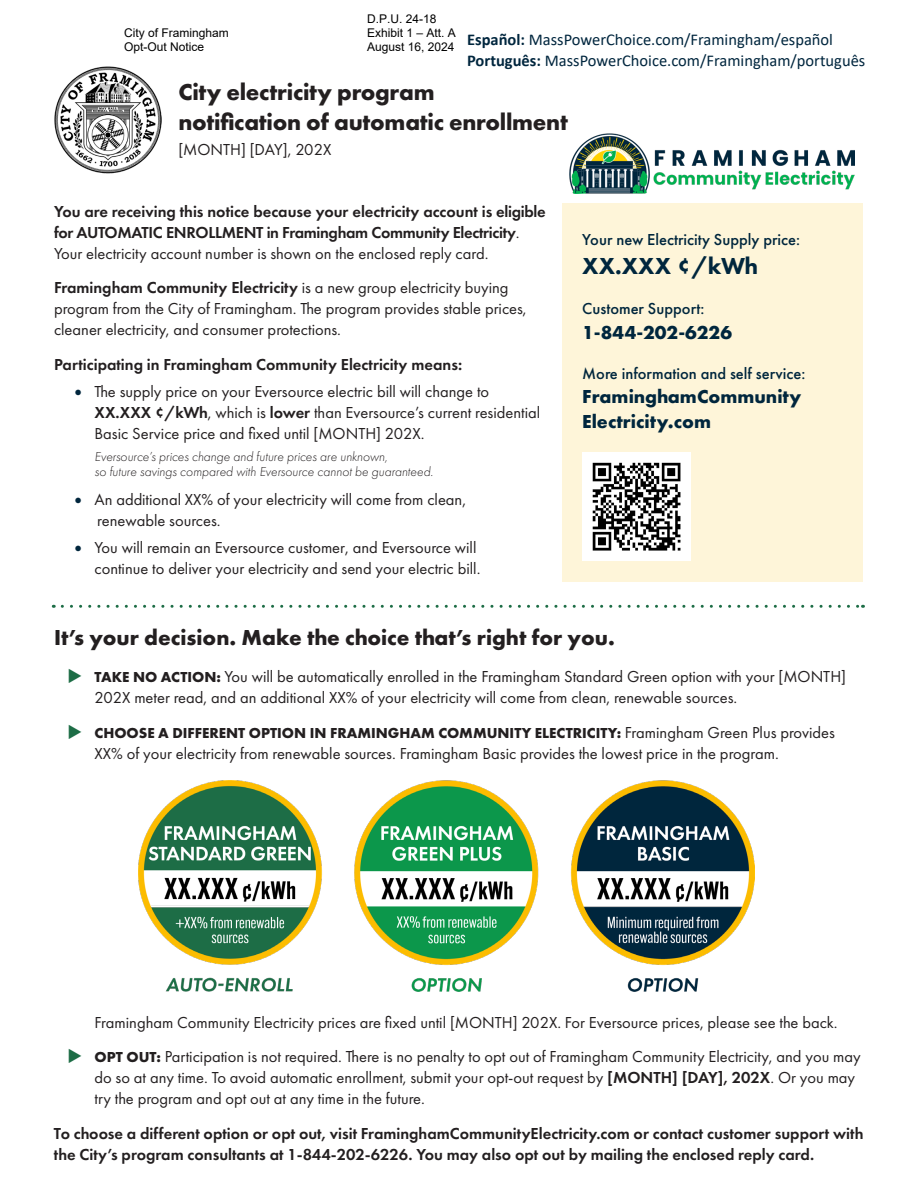
<style>
.page{position:relative;width:918px;height:1188px;background:#fff}
.page>*{position:absolute;margin:0;border:0;box-sizing:border-box;transform-origin:0 0}
.t1{font:700 24px/30px "Futura PT";letter-spacing:-.01em;color:#231f20}
.t2{font:800 24px "Futura PT";color:#00263d}
.B-head{font:700 22.5px "Futura PT";color:#231f20}
.t3{font:700 19.5px/25.2px "Futura PT";color:#00263d}
.text{font:16.5px/21px "Futura PT";color:#231f20}
.Text-_Demi_weight{font:600 16.5px/21px "Futura PT";color:#231f20}
.Text-_Demi_weight-2{font:600 16.5px/21px "Futura PT";letter-spacing:-.02em;color:#231f20}
.t4{font:16.5px "Calibri";color:#00263e}
.t5{font:500 16.5px "Futura PT";color:#00263d}
.text-2{font:600 16.5px "Futura PT";color:#231f20}
.text-3{font:700 15px "Futura PT";color:#231f20}
.text-4{font:italic 300 13.5px/15px "Futura PT";color:#231f20}
.t6{font:12px/14.4px "Arial";color:#000}
.s1{font-weight:700}
.s2{font-weight:400}
.s3{font-weight:600}
.s4{font-family:"Minion Pro";font-size:21px;color:#00263d}
.s5{color:#1d6d46}
.s6{font-weight:700;font-size:15px}
.s7{font-weight:400;font-size:16.5px}
</style>
<div class="page">
<div style="left:562px;top:203px;width:300px;height:378px;background:#fef5d9"></div>
<svg style="left:62px;top:605px;width:801px;height:3px"></svg>
<img style="left:54px;top:66px;width:108px;height:108px">
<img style="left:582px;top:452px;width:108px;height:108px">
<img style="left:570px;top:133px;width:284px;height:61px">
<img style="left:138px;top:781px;width:617px;height:211px">
<p class="t6" style="left:124px;top:26px;width:106px">City of Framingham<br>Opt-Out Notice</p>
<p class="t6" style="left:367px;top:11px;width:90px">D.P.U. 24-18<br>Exhibit 1 – Att. A<br>August 16, 2024</p>
<p class="t4" style="left:467px;top:28px;width:367px"><span class="s1">Español:</span> MassPowerChoice.com/Framingham/español</p>
<p class="t4" style="left:467px;top:49px;width:400px"><span class="s1">Português:</span> MassPowerChoice.com/Framingham/português</p>
<p class="t1" style="left:178px;top:76px;width:391px">City electricity program<br>notification of automatic enrollment</p>
<p class="text" style="left:178px;top:139px;width:154px">[MONTH] [DAY], 202X</p>
<p class="Text-_Demi_weight-2" style="left:54px;top:200px;width:493px">You are receiving this notice because your electricity account is eligible for AUTOMATIC ENROLLMENT in Framingham Community Electricity<span class="s2">.<br>Your electricity account number is shown on the enclosed reply card.</span></p>
<p class="text" style="left:54px;top:277px;width:474px"><span class="s3">Framingham Community Electricity</span> is a new group electricity buying program from the City of Framingham. The program provides stable prices, cleaner electricity, and consumer protections.</p>
<p class="text-2" style="left:54px;top:354px;width:410px">Participating in Framingham Community Electricity means:</p>
<p class="text" style="left:94px;top:381px;width:447px;text-indent:-20px"><span class="s4">•</span> The supply price on your Eversource electric bill will change to<br><span class="s3">XX.XXX ¢/kWh</span>, which is <span class="s3">lower</span> than Eversource’s current residential<br>Basic Service price and fixed until [MONTH] 202X.</p>
<p class="text-4" style="left:94px;top:449px;width:340px">Eversource’s prices change and future prices are unknown,<br>so future savings compared with Eversource cannot be guaranteed.</p>
<p class="text" style="left:97px;top:489px;width:370px;text-indent:-23px"><span class="s4">•</span> An additional XX% of your electricity will come from clean, renewable sources.</p>
<p class="text" style="left:74px;top:537px;width:408px;text-align:right"><span class="s4">•</span> You will remain an Eversource customer, and Eversource will continue to deliver your electricity and send your electric bill.</p>
<p class="t5" style="left:582px;top:230px;width:219px">Your new Electricity Supply price:</p>
<p class="t2" style="left:582px;top:251px;width:178px">XX.XXX ¢/kWh</p>
<p class="t5" style="left:582px;top:299px;width:124px">Customer Support:</p>
<p class="t3" style="left:582px;top:320px;width:151px">1-844-202-6226</p>
<p class="t5" style="left:582px;top:364px;width:225px">More information and self service:</p>
<p class="t3" style="left:582px;top:383px;width:221px">FraminghamCommunity<br>Electricity.com</p>
<p class="B-head" style="left:54px;top:623px;width:562px">It’s your decision. Make the choice that’s right for you.</p>
<p class="text" style="left:94px;top:666px;width:753px;text-indent:-27px"><span class="s5">◆</span> <span class="s6">TAKE NO ACTION:</span> You will be automatically enrolled in the Framingham Standard Green option with your [MONTH]<br>202X meter read, and an additional XX% of your electricity will come from clean, renewable sources.</p>
<p class="text-3" style="left:68px;top:723px;width:769px"><span class="s5">◆</span> CHOOSE A DIFFERENT OPTION IN FRAMINGHAM COMMUNITY ELECTRICITY: <span class="s7">Framingham Green Plus provides</span></p>
<p class="text" style="left:95px;top:742px;width:686px">XX% of your electricity from renewable sources. Framingham Basic provides the lowest price in the program.</p>
<p class="text" style="left:95px;top:1012px;width:745px">Framingham Community Electricity prices are fixed until [MONTH] 202X. For Eversource prices, please see the back.</p>
<p class="text" style="left:94px;top:1046px;width:768px;text-indent:-27px"><span class="s5">◆</span> <span class="s6">OPT OUT:</span> Participation is not required. There is no penalty to opt out of Framingham Community Electricity, and you may do so at any time. To avoid automatic enrollment, submit your opt-out request by <span class="s3">[MONTH] [DAY], 202X</span>. Or you may try the program and opt out at any time in the future.</p>
<p class="Text-_Demi_weight" style="left:54px;top:1123px;width:811px">To choose a different option or opt out, visit FraminghamCommunityElectricity.com or contact customer support with the City’s program consultants at 1-844-202-6226. You may also opt out by mailing the enclosed reply card.</p>
</div>
